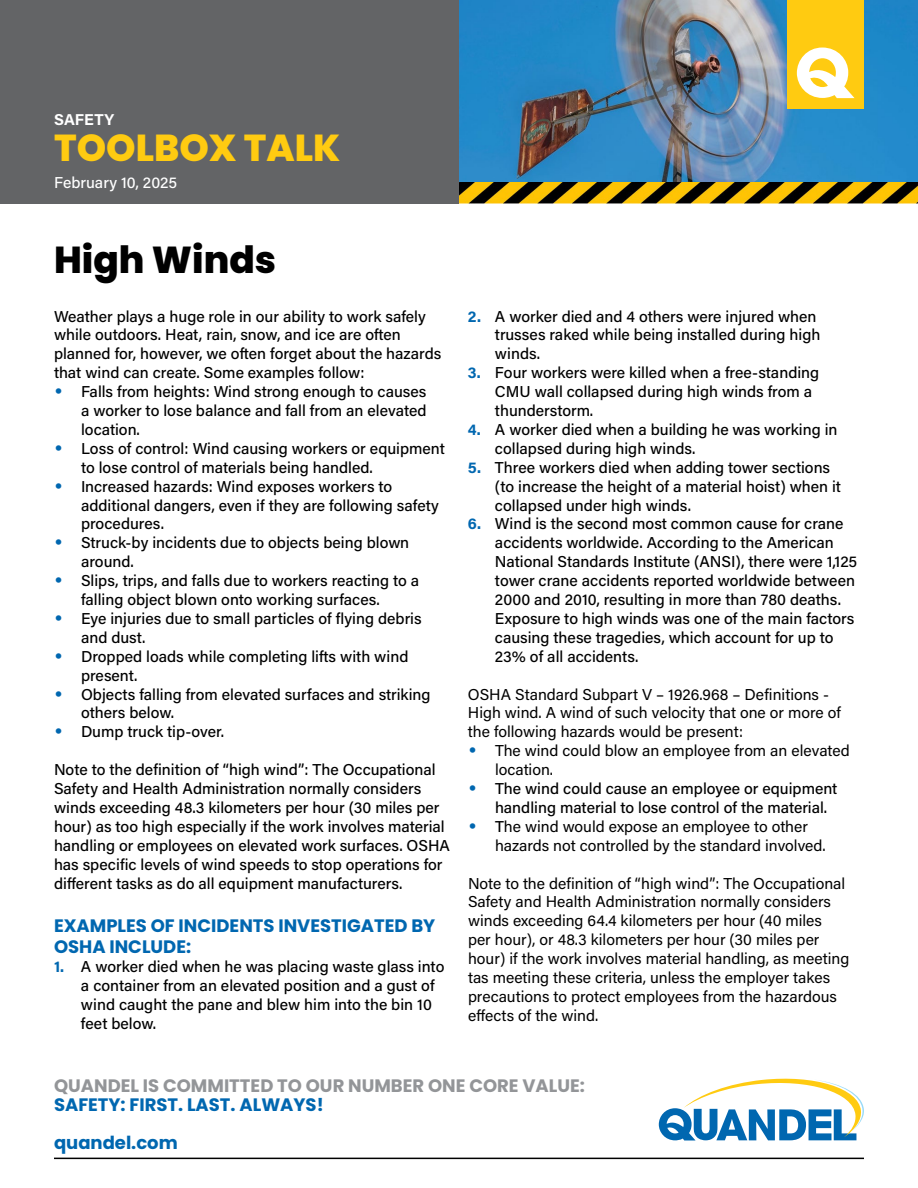
<style>
.page{position:relative;width:918px;height:1188px;background:#fff}
.page>*{position:absolute;margin:0;border:0;box-sizing:border-box;transform-origin:0 0}
.t1{font:800 37.5px "Poppins";color:#ffcb11}
.t2{font:800 37.5px "Poppins";color:#000}
.t3{font:700 18px/21.6px "Poppins";color:#0067b0}
.t4{font:700 18px "Poppins";color:#939598}
.t5{font:500 15.75px/18.9px "Acumin Pro";color:#000}
.t6{font:15.75px/18.9px "Acumin Pro";color:#000}
.t7{font:500 15.75px "Acumin Pro";color:#fff}
.t8{font:700 15.75px "Acumin Pro";letter-spacing:.005em;color:#fff}
.s1{font-family:"Poppins";font-weight:700;font-size:18px;color:#0067b0}
.s2{font-weight:700;color:#0067b0}
.s3{font-weight:500}
</style>
<div class="page">
<div style="left:0;top:0;width:459px;height:203px;background:#636466"></div>
<img style="left:459px;top:0;width:459px;height:182px">
<hr style="left:54px;top:1158px;width:810px;height:1px;background:#000">
<svg style="left:659px;top:1079px;width:205px;height:62px"></svg>
<div style="left:787px;top:0;width:77px;height:109px;background:#ffcb11"></div>
<svg style="left:797px;top:48px;width:58px;height:50px"></svg>
<img style="left:459px;top:182px;width:459px;height:21px">
<p class="t8" style="left:54px;top:108px;width:62px">SAFETY</p>
<h1 class="t1" style="left:54px;top:126px;width:288px">TOOLBOX TALK</h1>
<p class="t7" style="left:54px;top:171px;width:125px">February 10, 2025</p>
<h1 class="t2" style="left:54px;top:238px;width:224px">High Winds</h1>
<p class="t5" style="left:54px;top:306px;width:389px">Weather plays a huge role in our ability to work safely while outdoors. Heat, rain, snow, and ice are often planned for, however, we often forget about the hazards that wind can create. Some examples follow:</p>
<p class="t5" style="left:81px;top:382px;width:347px;text-align:justify;text-indent:-27px"><span class="s1">•</span> Falls from heights: Wind strong enough to causes a worker to lose balance and fall from an elevated location.</p>
<p class="t5" style="left:81px;top:438px;width:365px;text-indent:-27px"><span class="s1">•</span> Loss of control: Wind causing workers or equipment to lose control of materials being handled.</p>
<p class="t5" style="left:81px;top:476px;width:359px;text-indent:-27px"><span class="s1">•</span> Increased hazards: Wind exposes workers to additional dangers, even if they are following safety procedures.</p>
<p class="t5" style="left:81px;top:533px;width:330px;text-indent:-27px"><span class="s1">•</span> Struck-by incidents due to objects being blown around.</p>
<p class="t5" style="left:81px;top:571px;width:340px;text-indent:-27px"><span class="s1">•</span> Slips, trips, and falls due to workers reacting to a falling object blown onto working surfaces.</p>
<p class="t5" style="left:81px;top:608px;width:342px;text-indent:-27px"><span class="s1">•</span> Eye injuries due to small particles of flying debris and dust.</p>
<p class="t5" style="left:81px;top:646px;width:329px;text-indent:-27px"><span class="s1">•</span> Dropped loads while completing lifts with wind present.</p>
<p class="t5" style="left:81px;top:684px;width:351px;text-indent:-27px"><span class="s1">•</span> Objects falling from elevated surfaces and striking others below.</p>
<p class="t5" style="left:54px;top:722px;width:172px"><span class="s1">•</span> Dump truck tip-over.</p>
<p class="t5" style="left:54px;top:760px;width:398px">Note to the definition of “high wind”: The Occupational Safety and Health Administration normally considers winds exceeding 48.3 kilometers per hour (30 miles per hour) as too high especially if the work involves material handling or employees on elevated work surfaces. OSHA has specific levels of wind speeds to stop operations for different tasks as do all equipment manufacturers.</p>
<p class="t3" style="left:54px;top:915px;width:383px">EXAMPLES OF INCIDENTS INVESTIGATED BY<br>OSHA INCLUDE:</p>
<p class="t5" style="left:81px;top:957px;width:365px;text-indent:-27px"><span class="s2">1.</span> A worker died when he was placing waste glass into a container from an elevated position and a gust of wind caught the pane and blew him into the bin 10 feet below.</p>
<p class="t5" style="left:495px;top:306px;width:327px;text-indent:-27px"><span class="s2">2.</span> A worker died and 4 others were injured when trusses raked while being installed during high winds.</p>
<p class="t5" style="left:495px;top:363px;width:326px;text-indent:-27px"><span class="s2">3.</span> Four workers were killed when a free-standing<br>CMU wall collapsed during high winds from a thunderstorm.</p>
<p class="t5" style="left:495px;top:419px;width:344px;text-indent:-27px"><span class="s2">4.</span> A worker died when a building he was working in collapsed during high winds.</p>
<p class="t5" style="left:495px;top:457px;width:348px;text-indent:-27px"><span class="s2">5.</span> Three workers died when adding tower sections (to increase the height of a material hoist) when it collapsed under high winds.</p>
<p class="t5" style="left:495px;top:514px;width:364px;text-indent:-27px"><span class="s2">6.</span> Wind is the second most common cause for crane accidents worldwide. According to the American National Standards Institute (ANSI), there were 1,125 tower crane accidents reported worldwide between 2000 and 2010, resulting in more than 780 deaths.<br>Exposure to high winds was one of the main factors causing these tragedies, which account for up to 23% of all accidents.</p>
<p class="t6" style="left:468px;top:684px;width:374px">OSHA Standard Subpart V – 1926.968 – Definitions -<br>High wind. A wind of such velocity that one or more of the following hazards would be present:</p>
<p class="t6" style="left:495px;top:741px;width:356px;text-indent:-27px"><span class="s1">•</span> The wind could blow an employee from an elevated location.</p>
<p class="t5" style="left:495px;top:778px;width:344px;text-indent:-27px"><span class="s1">•</span> The wind could cause an employee or equipment handling material to lose control of the material.</p>
<p class="t6" style="left:495px;top:816px;width:332px;text-indent:-27px"><span class="s1">•</span> <span class="s3">T</span>he wind would expose an employee to other hazards not controlled by the standard involved.</p>
<p class="t6" style="left:468px;top:873px;width:383px">Note to the definition of “high wind”: The Occupational Safety and Health Administration normally considers winds exceeding 64.4 kilometers per hour (40 miles<br>per hour), or 48.3 kilometers per hour (30 miles per hour) if the work involves material handling, as meeting tas meeting these criteria, unless the employer takes precautions to protect employees from the hazardous effects of the wind.</p>
<p class="t4" style="left:54px;top:1075px;width:533px">QUANDEL IS COMMITTED TO OUR NUMBER ONE CORE VALUE:</p>
<p class="t3" style="left:54px;top:1094px;width:271px">SAFETY: FIRST. LAST. ALWAYS!</p>
<p class="t3" style="left:54px;top:1132px;width:125px">quandel.com</p>
</div>
